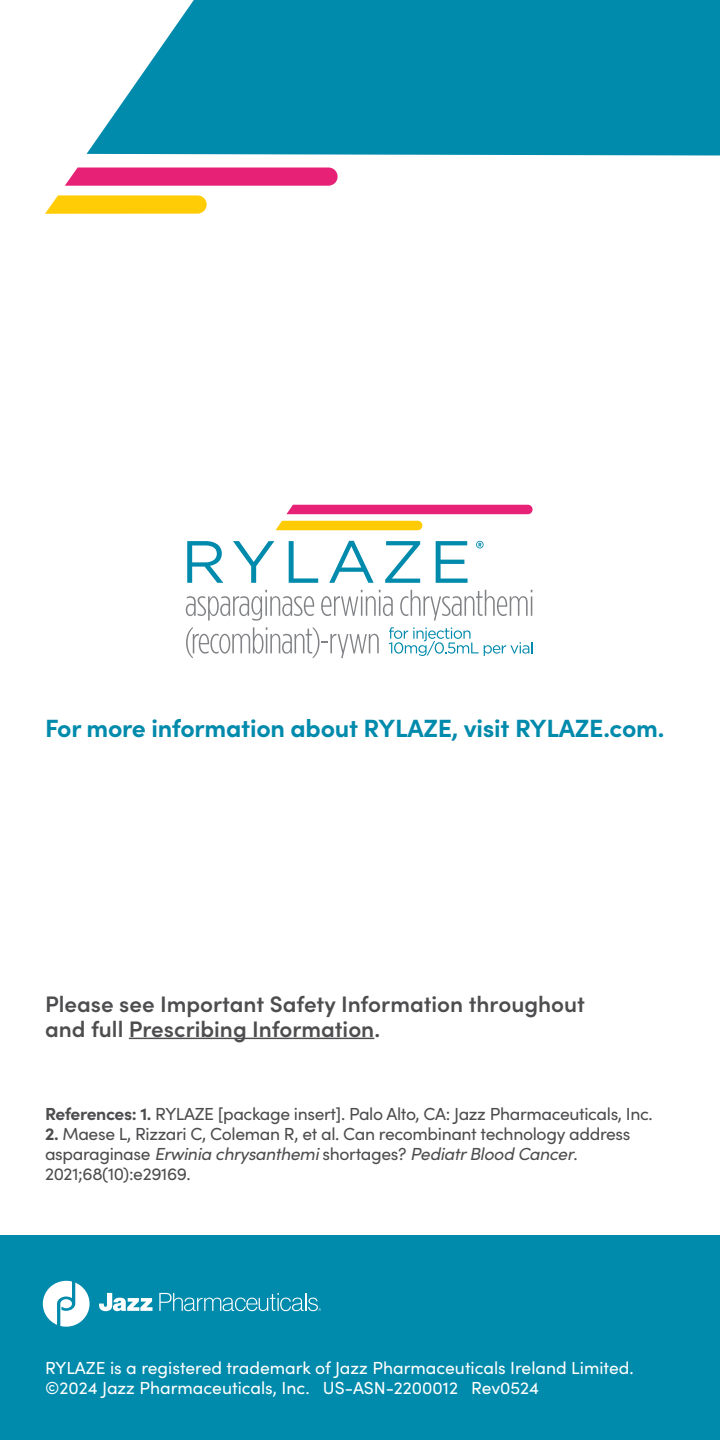
<style>
.page{position:relative;width:720px;height:1440px;background:#fff}
.page>*{position:absolute;margin:0;border:0;box-sizing:border-box;transform-origin:0 0}
.t1{font:700 25px "Sofia Pro";letter-spacing:-.01em;color:#008aac}
.t2{font:600 22.5px/25px "Sofia Pro";color:#4d4d4f}
.t3{font:17.5px/20px "Sofia Pro";letter-spacing:-.02em;color:#4d4d4f}
.t4{font:17.5px/20px "Sofia Pro";color:#fff}
.s1{font-weight:700}
.s2{font-style:italic}
</style>
<div class="page">
<svg style="left:87px;top:0;width:633px;height:156px;background:#1794b3"></svg>
<svg style="left:65px;top:168px;width:273px;height:18px;background:#e82c7c"></svg>
<svg style="left:45px;top:195px;width:162px;height:19px;background:#ffd01c"></svg>
<div style="left:0;top:1235px;width:720px;height:205px;background:#008aac"></div>
<svg style="left:43px;top:1281px;width:47px;height:46px"></svg>
<svg style="left:99px;top:1293px;width:54px;height:18px"></svg>
<svg style="left:159px;top:1293px;width:162px;height:18px"></svg>
<hr style="left:129px;top:1038px;width:245px;height:1px;background:#4d4d4f">
<svg style="left:187px;top:541px;width:36px;height:42px"></svg>
<svg style="left:233px;top:541px;width:41px;height:42px"></svg>
<svg style="left:289px;top:541px;width:29px;height:42px"></svg>
<svg style="left:329px;top:541px;width:45px;height:42px"></svg>
<svg style="left:385px;top:541px;width:35px;height:42px"></svg>
<svg style="left:436px;top:541px;width:32px;height:42px"></svg>
<div style="left:286px;top:505px;width:247px;height:9px;background:#e72276"></div>
<svg style="left:276px;top:521px;width:147px;height:9px"></svg>
<svg style="left:186px;top:590px;width:128px;height:31px"></svg>
<svg style="left:321px;top:590px;width:72px;height:26px"></svg>
<svg style="left:400px;top:590px;width:132px;height:31px"></svg>
<svg style="left:186px;top:627px;width:193px;height:31px"></svg>
<svg style="left:389px;top:627px;width:143px;height:29px"></svg>
<svg style="left:476px;top:541px;width:8px;height:7px"></svg>
<h1 class="t1" style="left:45px;top:709px;width:621px">For more information about RYLAZE, visit RYLAZE.com.</h1>
<p class="t2" style="left:45px;top:990px;width:542px">Please see Important Safety Information throughout and full Prescribing Information.</p>
<p class="t3" style="left:45px;top:1103px;width:609px"><span class="s1">References: 1.</span> RYLAZE [package insert]. Palo Alto, CA: Jazz Pharmaceuticals, Inc.</p>
<p class="t3" style="left:45px;top:1123px;width:587px"><span class="s1">2.</span> Maese L, Rizzari C, Coleman R, et al. Can recombinant technology address asparaginase <span class="s2">Erwinia chrysanthemi</span> shortages? <span class="s2">Pediatr Blood Cancer</span>.<br>2021;68(10):e29169.</p>
<p class="t4" style="left:45px;top:1357px;width:590px">RYLAZE is a registered trademark of Jazz Pharmaceuticals Ireland Limited. ©2024 Jazz Pharmaceuticals, Inc. US-ASN-2200012 Rev0524</p>
</div>
